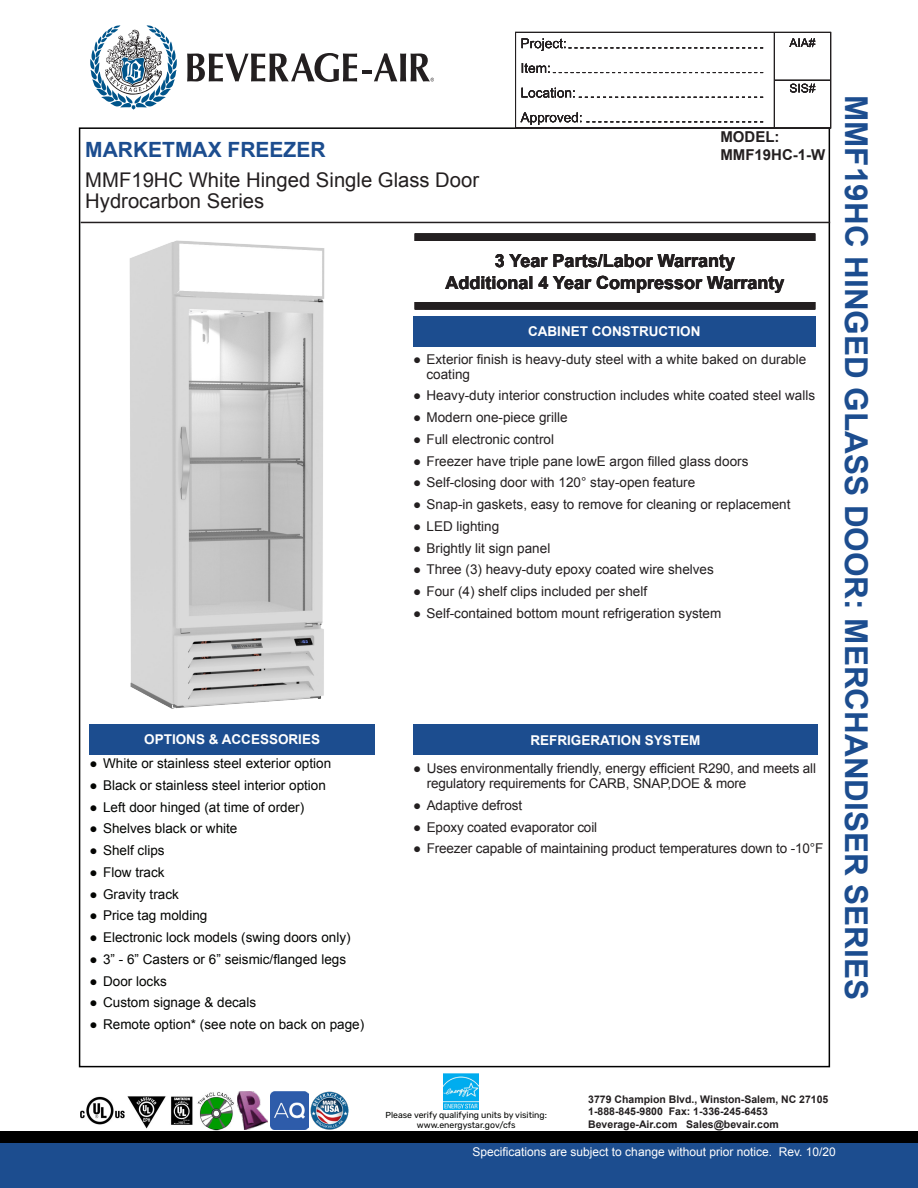
<style>
.page{position:relative;width:918px;height:1188px;background:#fff}
.page>*{position:absolute;margin:0;border:0;box-sizing:border-box;transform-origin:0 0}
.t1{font:700 31.5px "Arial";color:#1c4d8f}
.t2{font:700 21px "Arial";color:#1c4d8f}
.t3{font:20.25px/21px "Arial";color:#231f20}
.Bullets{font:700 18px "Arial";color:#231f20}
.t4{font:700 15px "Arial";color:#231f20}
.t5{font:13.5px/15px "Arial";color:#231f20}
.t6{font:13.5px "Arial";color:#040503}
.t7{font:700 13.5px "Arial";color:#fff}
.t8{font:12px "Arial";color:#fff}
.t9{font:700 10.5px/12.6px "Arial";color:#231f20}
.Paragraph_Style_1{font:8.7px "Rubik";color:#040503}
.s1{font-family:"Arial Narrow"}
</style>
<div class="page">
<img style="left:270px;top:1091px;width:79px;height:39px">
<img style="left:80px;top:1096px;width:113px;height:33px">
<svg style="left:238px;top:1092px;width:30px;height:37px"></svg>
<img style="left:197px;top:1092px;width:37px;height:39px">
<hr style="left:81px;top:222px;width:749px;height:1px;background:#231f20">
<div style="left:0;top:1131px;width:918px;height:22px;background:#000"></div>
<div style="left:0;top:1143px;width:918px;height:45px;background:#1c4d8f"></div>
<svg style="left:187px;top:53px;width:170px;height:29px"></svg>
<svg style="left:90px;top:25px;width:87px;height:85px"></svg>
<svg style="left:363px;top:53px;width:71px;height:28px"></svg>
<img style="left:443px;top:1074px;width:35px;height:36px">
<div style="left:90px;top:724px;width:285px;height:30px;background:#1c4d8f"></div>
<div style="left:413px;top:316px;width:402px;height:31px;background:#1c4d8f"></div>
<div style="left:413px;top:725px;width:405px;height:30px;background:#1c4d8f"></div>
<img style="left:130px;top:241px;width:194px;height:468px">
<div style="left:515px;top:32px;width:316px;height:96px;border:1px solid #231f20"></div>
<hr style="left:774px;top:80px;width:57px;height:1px;background:#231f20">
<hr style="left:774px;top:32px;width:1px;height:96px;background:#231f20">
<svg style="left:521px;top:112px;width:242px;height:13px"></svg>
<svg style="left:522px;top:88px;width:241px;height:10px"></svg>
<svg style="left:522px;top:63px;width:241px;height:10px"></svg>
<svg style="left:522px;top:38px;width:241px;height:13px"></svg>
<svg style="left:789px;top:38px;width:26px;height:9px"></svg>
<svg style="left:790px;top:84px;width:25px;height:9px"></svg>
<div style="left:415px;top:233px;width:400px;height:8px;background:#231f20"></div>
<div style="left:415px;top:302px;width:400px;height:8px;background:#231f20"></div>
<p class="t2" style="left:85px;top:136px;width:242px">MARKETMAX FREEZER</p>
<p class="t3" style="left:85px;top:170px;width:395px">MMF19HC White Hinged Single Glass Door<br>Hydrocarbon Series</p>
<p class="t4" style="left:720px;top:127px;width:61px">MODEL:</p>
<p class="t4" style="left:720px;top:145px;width:106px">MMF19HC-1-W</p>
<p class="Bullets" style="left:495px;top:249px;width:242px">3 Year Parts/Labor Warranty</p>
<p class="Bullets" style="left:445px;top:270px;width:341px">Additional 4 Year Compressor Warranty</p>
<p class="t7" style="left:528px;top:323px;width:174px">CABINET CONSTRUCTION</p>
<p class="t7" style="left:144px;top:731px;width:177px">OPTIONS &amp; ACCESSORIES</p>
<p class="t6" style="left:90px;top:755px;width:243px">● White or stainless steel exterior option</p>
<p class="t6" style="left:90px;top:776px;width:238px">● Black or stainless steel interior option</p>
<p class="t6" style="left:90px;top:798px;width:216px">● Left door hinged (at time of order)</p>
<p class="t6" style="left:90px;top:820px;width:149px">● Shelves black or white</p>
<p class="t6" style="left:90px;top:842px;width:77px">● Shelf clips</p>
<p class="t6" style="left:90px;top:863px;width:77px">● Flow track</p>
<p class="t6" style="left:90px;top:885px;width:91px">● Gravity track</p>
<p class="t6" style="left:90px;top:907px;width:119px">● Price tag molding</p>
<p class="t6" style="left:90px;top:929px;width:263px">● Electronic lock models (swing doors only)</p>
<p class="t6" style="left:90px;top:950px;width:258px">● 3” - 6” Casters or 6” seismic/flanged legs</p>
<p class="t6" style="left:90px;top:972px;width:79px">● Door locks</p>
<p class="t6" style="left:90px;top:994px;width:168px">● Custom signage &amp; decals</p>
<p class="t6" style="left:90px;top:1016px;width:276px">● Remote option* (see note on back on page)</p>
<p class="t5" style="left:427px;top:352px;width:381px;text-indent:-14px">● Exterior finish is heavy-duty steel with a white baked on durable coating</p>
<p class="t5" style="left:413px;top:388px;width:404px">● Heavy-duty interior construction includes white coated steel walls</p>
<p class="t5" style="left:413px;top:410px;width:156px">● Modern one-piece grille</p>
<p class="t5" style="left:413px;top:432px;width:143px">● Full electronic control</p>
<p class="t5" style="left:413px;top:454px;width:337px">● Freezer have triple pane lowE argon filled glass doors</p>
<p class="t5" style="left:413px;top:475px;width:284px">● Self-closing door with 120° stay-open feature</p>
<p class="t5" style="left:413px;top:497px;width:379px">● Snap-in gaskets, easy to remove for cleaning or replacement</p>
<p class="t5" style="left:413px;top:519px;width:88px">● LED lighting</p>
<p class="t5" style="left:413px;top:541px;width:139px">● Brightly lit sign panel</p>
<p class="t5" style="left:413px;top:562px;width:302px">● Three (3) heavy-duty epoxy coated wire shelves</p>
<p class="t5" style="left:413px;top:584px;width:236px">● Four (4) shelf clips included per shelf</p>
<p class="t5" style="left:413px;top:606px;width:310px">● Self-contained bottom mount refrigeration system</p>
<p class="t7" style="left:530px;top:731px;width:172px">REFRIGERATION SYSTEM</p>
<p class="t5" style="left:427px;top:761px;width:391px;text-indent:-14px">● Uses environmentally friendly, energy efficient R290, and meets all regulatory requirements for CARB, SNAP,DOE &amp; more</p>
<p class="t5" style="left:413px;top:798px;width:111px">● Adaptive defrost</p>
<p class="t5" style="left:413px;top:820px;width:185px">● Epoxy coated evaporator coil</p>
<p class="t5" style="left:413px;top:841px;width:412px">● Freezer capable of maintaining product temperatures down to -10°F</p>
<p class="t1" style="left:877px;top:95px;width:906px;rotate:90deg">MMF19HC HINGED GLASS DOOR: MERCHANDISER SERIES</p>
<p class="t9" style="left:588px;top:1093px;width:242px">3779 Champion Blvd., Wins<span class="s1">t</span>on-Salem, NC 27105<br>1-888-845-9800 Fax: 1-336-245-6453<br>Beverage-Air.com Sales@bevair.com</p>
<p class="Paragraph_Style_1" style="left:386px;top:1110px;width:163px">Please verify qualifying units by visiting:</p>
<p class="Paragraph_Style_1" style="left:417px;top:1120px;width:100px">www.energystar.gov/cfs</p>
<p class="t8" style="left:473px;top:1144px;width:365px">Specifications are subject to change without prior notice. Rev. 10/20</p>
</div>
